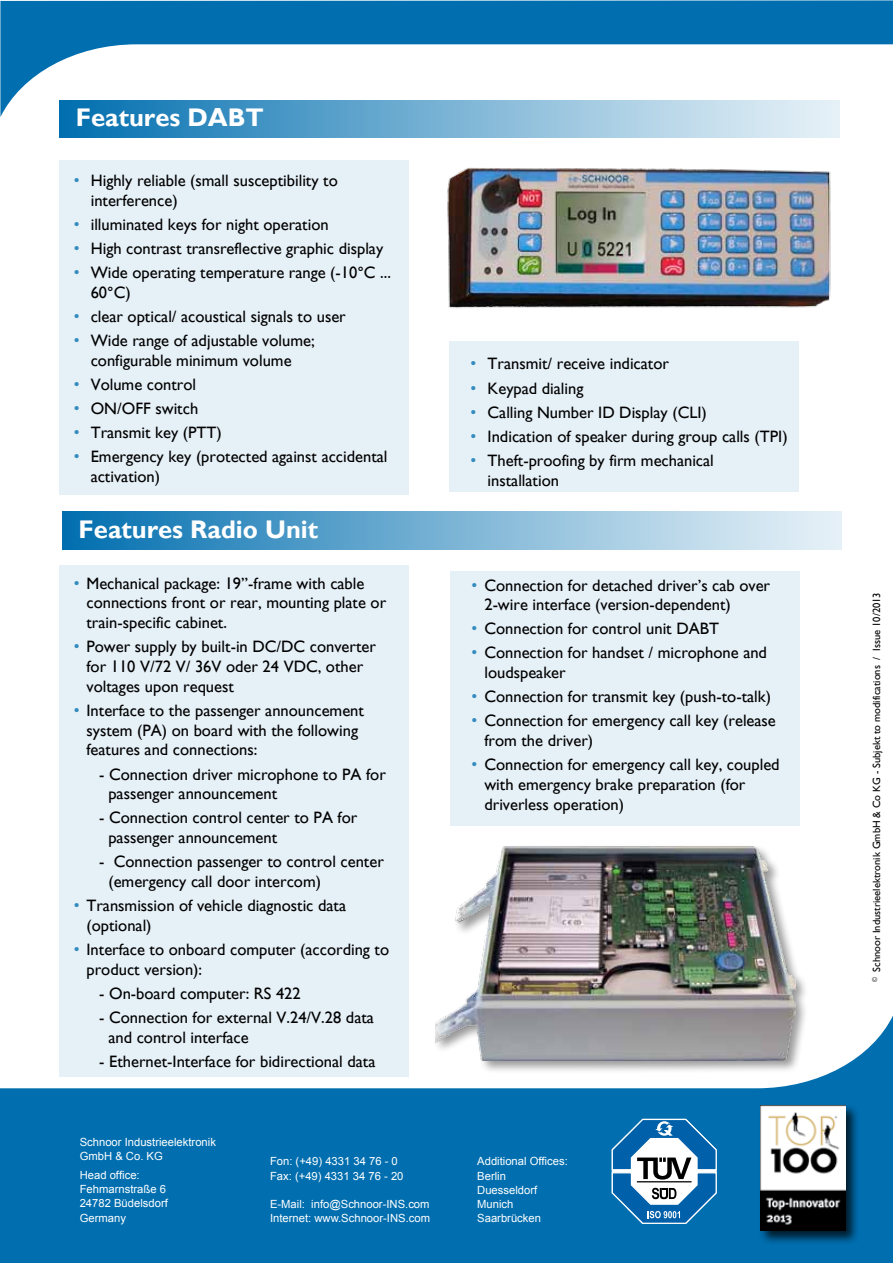
<style>
.page{position:relative;width:893px;height:1263px;background:#fff}
.page>*{position:absolute;margin:0;border:0;box-sizing:border-box;transform-origin:0 0}
.t1{font:700 25.5px "Gill Sans";color:#fff}
.t2{font:16.5px/19.8px "Gill Sans";color:#000}
.t3{font:11.25px/14.2px "Arial";color:#fff}
.t4{font:10.5px "Gill Sans";color:#000}
.s1{font-family:"Arial";color:#338bbf}
</style>
<div class="page">
<svg style="left:0;top:0;width:893px;height:117px"></svg>
<div style="left:60px;top:160px;width:349px;height:335px;background:#e6f0f7"></div>
<div style="left:449px;top:341px;width:350px;height:150px;background:#e6f0f7"></div>
<div style="left:60px;top:100px;width:779px;height:38px;background:linear-gradient(to right,#0470b0,#edf5f9)"></div>
<img style="left:447px;top:167px;width:384px;height:142px">
<div style="left:60px;top:566px;width:349px;height:511px;background:#e6f0f7"></div>
<div style="left:450px;top:571px;width:349px;height:255px;background:#e6f0f7"></div>
<div style="left:62px;top:512px;width:780px;height:37px;background:linear-gradient(to right,#0470b0,#edf5f9)"></div>
<div style="left:433px;top:844px;width:376px;height:230px;background:#000;opacity:.4"></div>
<img style="left:435px;top:846px;width:360px;height:169px">
<svg style="left:0;top:1015px;width:893px;height:95px"></svg>
<div style="left:0;top:1110px;width:893px;height:153px;background:#006eaf"></div>
<svg style="left:611px;top:1118px;width:106px;height:106px"></svg>
<div style="left:758px;top:1103px;width:102px;height:142px;background:#000;opacity:.75"></div>
<img style="left:761px;top:1105px;width:85px;height:125px">
<h1 class="t1" style="left:76px;top:102px;width:190px">Features DABT</h1>
<p class="t2" style="left:91px;top:171px;width:249px;text-indent:-17px"><span class="s1">•</span> Highly reliable (small susceptibility to interference)</p>
<p class="t2" style="left:74px;top:215px;width:257px"><span class="s1">•</span> illuminated keys for night operation</p>
<p class="t2" style="left:74px;top:239px;width:311px"><span class="s1">•</span> High contrast transreflective graphic display</p>
<p class="t2" style="left:91px;top:263px;width:302px;text-indent:-17px"><span class="s1">•</span> Wide operating temperature range (-10°C ...<br>60°C)</p>
<p class="t2" style="left:74px;top:307px;width:274px"><span class="s1">•</span> clear optical/ acoustical signals to user</p>
<p class="t2" style="left:74px;top:331px;width:242px;text-align:center"><span class="s1">•</span> Wide range of adjustable volume; configurable minimum volume</p>
<p class="t2" style="left:74px;top:375px;width:124px"><span class="s1">•</span> Volume control</p>
<p class="t2" style="left:74px;top:399px;width:126px"><span class="s1">•</span> ON/OFF switch</p>
<p class="t2" style="left:74px;top:423px;width:150px"><span class="s1">•</span> Transmit key (PTT)</p>
<p class="t2" style="left:91px;top:447px;width:298px;text-indent:-17px"><span class="s1">•</span> Emergency key (protected against accidental activation)</p>
<h1 class="t1" style="left:79px;top:514px;width:241px">Features Radio Unit</h1>
<p class="t2" style="left:86px;top:573px;width:301px;text-indent:-13px"><span class="s1">•</span> Mechanical package: 19”-frame with cable connections front or rear, mounting plate or train-specific cabinet.</p>
<p class="t2" style="left:86px;top:637px;width:291px;text-indent:-13px"><span class="s1">•</span> Power supply by built-in DC/DC converter for 110 V/72 V/ 36V oder 24 VDC, other voltages upon request</p>
<p class="t2" style="left:86px;top:700px;width:279px;text-indent:-13px"><span class="s1">•</span> Interface to the passenger announcement system (PA) on board with the following features and connections:</p>
<p class="t2" style="left:108px;top:764px;width:279px;text-indent:-9px">- Connection driver microphone to PA for passenger announcement</p>
<p class="t2" style="left:108px;top:808px;width:251px;text-indent:-9px">- Connection control center to PA for passenger announcement</p>
<p class="t2" style="left:108px;top:852px;width:277px;text-indent:-9px">- Connection passenger to control center (emergency call door intercom)</p>
<p class="t2" style="left:86px;top:896px;width:261px;text-indent:-13px"><span class="s1">•</span> Transmission of vehicle diagnostic data (optional)</p>
<p class="t2" style="left:86px;top:939px;width:304px;text-indent:-13px"><span class="s1">•</span> Interface to onboard computer (according to product version):</p>
<p class="t2" style="left:99px;top:983px;width:203px">- On-board computer: RS 422</p>
<p class="t2" style="left:108px;top:1007px;width:267px;text-indent:-9px">- Connection for external V.24/V.28 data and control interface</p>
<p class="t2" style="left:99px;top:1051px;width:278px">- Ethernet-Interface for bidirectional data</p>
<p class="t3" style="left:80px;top:1135px;width:138px">Schnoor Industrieelektronik<br>GmbH &amp; Co. KG</p>
<p class="t3" style="left:80px;top:1168px;width:90px">Head office:<br>Fehmarnstraße 6<br>24782 Büdelsdorf<br>Germany</p>
<p class="t3" style="left:270px;top:1154px;width:135px">Fon: (+49) 4331 34 76 - 0<br>Fax: (+49) 4331 34 76 - 20</p>
<p class="t3" style="left:270px;top:1197px;width:162px">E-Mail: info@Schnoor-INS.com<br>Internet: www.Schnoor-INS.com</p>
<p class="t2" style="left:471px;top:354px;width:200px"><span class="s1">•</span> Transmit/ receive indicator</p>
<p class="t2" style="left:471px;top:378px;width:114px"><span class="s1">•</span> Keypad dialing</p>
<p class="t2" style="left:471px;top:402px;width:238px"><span class="s1">•</span> Calling Number ID Display (CLI)</p>
<p class="t2" style="left:471px;top:426px;width:319px"><span class="s1">•</span> Indication of speaker during group calls (TPI)</p>
<p class="t2" style="left:488px;top:450px;width:228px;text-indent:-17px"><span class="s1">•</span> Theft-proofing by firm mechanical installation</p>
<p class="t2" style="left:484px;top:575px;width:287px;text-indent:-13px"><span class="s1">•</span> Connection for detached driver’s cab over<br>2-wire interface (version-dependent)</p>
<p class="t2" style="left:472px;top:619px;width:249px"><span class="s1">•</span> Connection for control unit DABT</p>
<p class="t2" style="left:484px;top:643px;width:284px;text-indent:-13px"><span class="s1">•</span> Connection for handset / microphone and loudspeaker</p>
<p class="t2" style="left:472px;top:687px;width:301px"><span class="s1">•</span> Connection for transmit key (push-to-talk)</p>
<p class="t2" style="left:484px;top:711px;width:293px;text-indent:-13px"><span class="s1">•</span> Connection for emergency call key (release from the driver)</p>
<p class="t2" style="left:484px;top:755px;width:297px;text-indent:-13px"><span class="s1">•</span> Connection for emergency call key, coupled with emergency brake preparation (for driverless operation)</p>
<p class="t3" style="left:477px;top:1154px;width:92px">Additional Offices:<br>Berlin<br>Duesseldorf<br>Munich<br>Saarbrücken</p>
<p class="t4" style="left:871px;top:982px;width:392px;rotate:-90deg">© Schnoor Industrieelektronik GmbH &amp; Co KG - Subjekt to modifications / Issue 10/2013</p>
</div>
